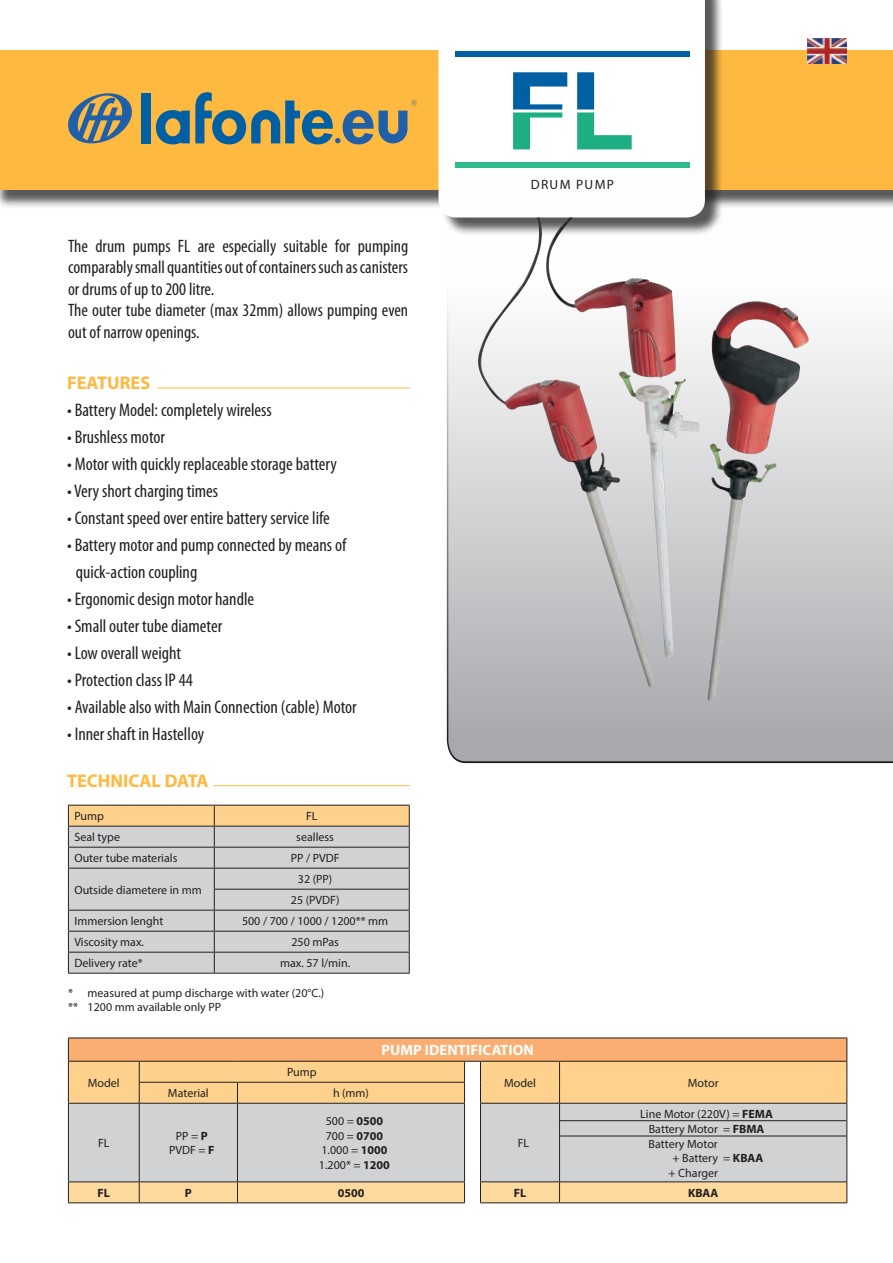
<style>
.page{position:relative;width:893px;height:1263px;background:#fff}
.page>*{position:absolute;margin:0;border:0;box-sizing:border-box;transform-origin:0 0}
.t1{font:condensed 18.3px/27px "Myriad Pro";color:#231f20}
.t2{font:700 18.3px "Myriad Pro";color:#fdb940}
.t3{font:condensed 18px/21.6px "Myriad Pro";color:#231f20}
.t4{font:700 15px "Myriad Pro";color:#fff}
.t5{font:13.5px "Myriad Pro";letter-spacing:.1em;color:#231f20}
.t6{font:12px/14.4px "Myriad Pro";color:#231f20;text-align:center}
.t7{font:700 12px "Myriad Pro";color:#231f20}
.s1{font-weight:700}
</style>
<div class="page">
<div style="left:0;top:53px;width:893px;height:156px;background:#231f20;opacity:.75"></div>
<div style="left:0;top:51px;width:893px;height:139px;background:#fdb940"></div>
<div style="left:441px;top:0;width:283px;height:236px;background:#231f20;opacity:.75"></div>
<div style="left:438px;top:0;width:267px;height:217px;background:#fff"></div>
<svg style="left:447px;top:300px;width:446px;height:463px;background:#bfbcbf"></svg>
<svg style="left:447px;top:166px;width:446px;height:70px"></svg>
<div style="left:455px;top:51px;width:235px;height:5px;background:#015fa4"></div>
<div style="left:455px;top:163px;width:235px;height:5px;background:#2fba8c"></div>
<svg style="left:68px;top:1037px;width:779px;height:165px;background:#e1c8a9"></svg>
<hr style="left:68px;top:1202px;width:71px;height:1px;background:#231f20">
<hr style="left:139px;top:1202px;width:98px;height:1px;background:#231f20">
<hr style="left:237px;top:1202px;width:228px;height:1px;background:#231f20">
<hr style="left:480px;top:1202px;width:80px;height:1px;background:#231f20">
<hr style="left:560px;top:1202px;width:287px;height:1px;background:#231f20">
<svg style="left:68px;top:805px;width:342px;height:168px;background:#ccc8c1"></svg>
<hr style="left:68px;top:973px;width:146px;height:1px;background:#231f20">
<hr style="left:214px;top:973px;width:196px;height:1px;background:#231f20">
<div style="left:142px;top:93px;width:9px;height:50px;background:#015fa4"></div>
<svg style="left:68px;top:93px;width:77px;height:51px"></svg>
<svg style="left:156px;top:92px;width:261px;height:52px"></svg>
<hr style="left:157px;top:388px;width:253px;height:1px;background:#fdb940">
<hr style="left:214px;top:785px;width:196px;height:1px;background:#fdb940">
<img style="left:808px;top:39px;width:38px;height:24px">
<img style="left:476px;top:218px;width:259px;height:470px">
<svg style="left:513px;top:72px;width:119px;height:77px;background:#99cbd1"></svg>
<hr style="left:560px;top:1120px;width:286px;height:1px;background:#231f20">
<hr style="left:560px;top:1135px;width:286px;height:1px;background:#231f20">
<h2 class="t3" style="left:68px;top:235px;width:342px">The drum pumps FL are especially suitable for pumping comparably small quantities out of containers such as canisters or drums of up to 200 litre.<br>The outer tube diameter (max 32mm) allows pumping even out of narrow openings.</h2>
<h1 class="t2" style="left:67px;top:373px;width:85px">FEATURES</h1>
<h1 class="t1" style="left:67px;top:397px;width:206px">• Battery Model: completely wireless</h1>
<h1 class="t1" style="left:67px;top:424px;width:100px">• Brushless motor</h1>
<h1 class="t1" style="left:67px;top:451px;width:271px">• Motor with quickly replaceable storage battery</h1>
<h1 class="t1" style="left:67px;top:478px;width:153px">• Very short charging times</h1>
<h1 class="t1" style="left:67px;top:505px;width:264px">• Constant speed over entire battery service life</h1>
<h1 class="t1" style="left:76px;top:532px;width:272px;text-indent:-9px">• Battery motor and pump connected by means of quick-action coupling</h1>
<h1 class="t1" style="left:67px;top:586px;width:189px">• Ergonomic design motor handle</h1>
<h1 class="t1" style="left:67px;top:613px;width:157px">• Small outer tube diameter</h1>
<h1 class="t1" style="left:67px;top:640px;width:116px">• Low overall weight</h1>
<h1 class="t1" style="left:67px;top:667px;width:127px">• Protection class IP 44</h1>
<h1 class="t1" style="left:67px;top:694px;width:291px">• Available also with Main Connection (cable) Motor</h1>
<h1 class="t1" style="left:67px;top:721px;width:139px">• Inner shaft in Hastelloy</h1>
<h1 class="t2" style="left:67px;top:770px;width:143px">TECHNICAL DATA</h1>
<p class="t6" style="left:74px;top:809px;width:31px">Pump</p>
<p class="t6" style="left:306px;top:809px;width:13px">FL</p>
<p class="t6" style="left:74px;top:830px;width:47px">Seal type</p>
<p class="t6" style="left:296px;top:830px;width:39px">sealless</p>
<p class="t6" style="left:74px;top:851px;width:105px">Outer tube materials</p>
<p class="t6" style="left:291px;top:851px;width:50px">PP / PVDF</p>
<p class="t6" style="left:74px;top:882px;width:129px">Outside diametere in mm</p>
<p class="t6" style="left:291px;top:868px;width:50px;line-height:21px">32 (PP)<br>25 (PVDF)</p>
<p class="t6" style="left:74px;top:914px;width:91px">Immersion lenght</p>
<p class="t6" style="left:242px;top:914px;width:148px">500 / 700 / 1000 / 1200** mm</p>
<p class="t6" style="left:74px;top:935px;width:71px">Viscosity max.</p>
<p class="t6" style="left:291px;top:935px;width:49px">250 mPas</p>
<p class="t6" style="left:74px;top:956px;width:70px">Delivery rate*</p>
<p class="t6" style="left:280px;top:956px;width:72px">max. 57 l/min.</p>
<p class="t6" style="left:68px;top:985px;width:258px;text-align:left">* measured at pump discharge with water (20°C.) ** 1200 mm available only PP</p>
<p class="t5" style="left:531px;top:176px;width:85px">DRUM PUMP</p>
<p class="t6" style="left:88px;top:1075px;width:33px">Model</p>
<p class="t6" style="left:287px;top:1065px;width:31px">Pump</p>
<p class="t6" style="left:168px;top:1086px;width:42px">Material</p>
<p class="t6" style="left:333px;top:1086px;width:38px">h (mm)</p>
<p class="t4" style="left:381px;top:1042px;width:154px">PUMP IDENTIFICATION</p>
<p class="t6" style="left:504px;top:1075px;width:33px">Model</p>
<p class="t6" style="left:688px;top:1075px;width:32px">Motor</p>
<p class="t6" style="left:98px;top:1135px;width:13px">FL</p>
<p class="t6" style="left:169px;top:1128px;width:47px">PP = <span class="s1">P<br></span>PVDF = <span class="s1">F</span></p>
<p class="t6" style="left:319px;top:1114px;width:72px">500 = <span class="s1">0500<br></span>700 = <span class="s1">0700<br></span>1.000 = <span class="s1">1000<br></span>1.200* = <span class="s1">1200</span></p>
<p class="t6" style="left:518px;top:1135px;width:13px">FL</p>
<p class="t6" style="left:640px;top:1107px;width:134px">Line Motor (220V) = <span class="s1">FEMA<br></span>Battery Motor = <span class="s1">FBMA</span></p>
<p class="t6" style="left:649px;top:1136px;width:71px">Battery Motor</p>
<p class="t6" style="left:672px;top:1151px;width:92px">+ Battery = <span class="s1">KBAA</span></p>
<p class="t6" style="left:669px;top:1165px;width:51px">+ Charger</p>
<p class="t7" style="left:98px;top:1186px;width:14px">FL</p>
<p class="t7" style="left:185px;top:1186px;width:8px">P</p>
<p class="t7" style="left:338px;top:1186px;width:28px">0500</p>
<p class="t7" style="left:514px;top:1186px;width:14px">FL</p>
<p class="t7" style="left:688px;top:1186px;width:32px">KBAA</p>
</div>
